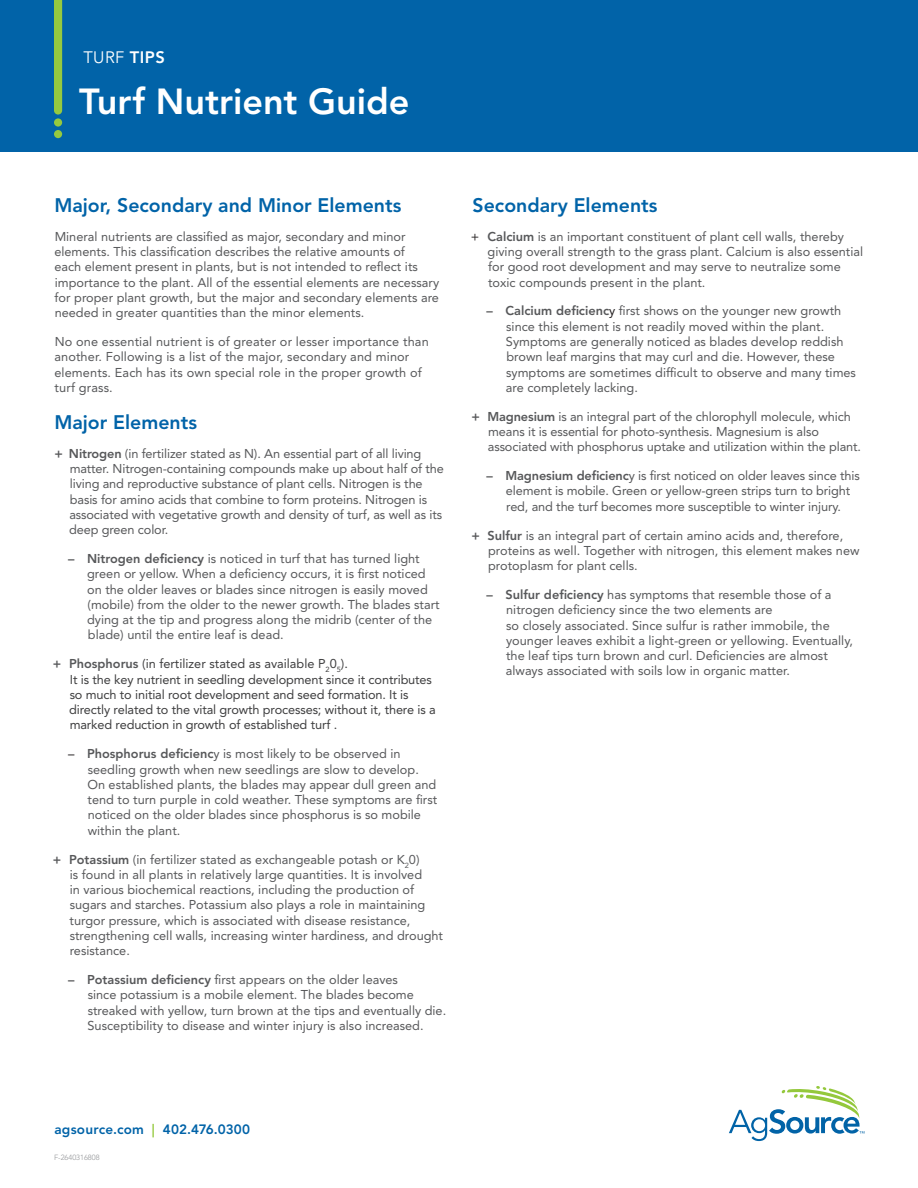
<style>
.page{position:relative;width:918px;height:1188px;background:#fff}
.page>*{position:absolute;margin:0;border:0;box-sizing:border-box;transform-origin:0 0}
.t1{font:800 36px "Avenir LT Std";color:#fff}
.Body_Copy{font:800 19.5px "Avenir LT Std";color:#0163a8}
.bullets{font:800 19.5px "Avenir LT Std";color:#0163a8}
.t2{font:16.5px "Avenir LT Std";color:#fff}
.t3{font:800 13.5px "Avenir LT Std";letter-spacing:.015em;color:#0163a8}
.bullets-2{font:12.75px/15.3px "Avenir LT Std";color:#57585a}
.Body_Copy-2{font:12.75px/15.3px "Avenir LT Std";color:#57585a}
.bullets-3{font:12.75px/15.3px "Avenir LT Std";letter-spacing:-.01em;color:#3e3e3f}
.t4{font:300 7.5px "Avenir LT Std";color:#939598}
.s1{font-weight:800}
.s2{font-weight:800;color:#57585a}
.s3{color:#231f20}
.s4{color:#95c93f}
</style>
<div class="page">
<div style="left:0;top:0;width:918px;height:152px;background:#0163a8"></div>
<div style="left:54px;top:118px;width:8px;height:9px;background:#95c93f;border-radius:50%"></div>
<div style="left:54px;top:130px;width:8px;height:8px;background:#95c93f;border-radius:50%"></div>
<svg style="left:54px;top:0;width:8px;height:115px"></svg>
<svg style="left:729px;top:1086px;width:135px;height:55px"></svg>
<p class="t2" style="left:83px;top:48px;width:83px">TURF <span class="s1">TIPS</span></p>
<h1 class="t1" style="left:79px;top:80px;width:332px">Turf Nutrient Guide</h1>
<p class="Body_Copy" style="left:54px;top:194px;width:349px">Major, Secondary and Minor Elements</p>
<p class="Body_Copy-2" style="left:54px;top:229px;width:386px">Mineral nutrients are classified as major, secondary and minor elements. This classification describes the relative amounts of<br>each element present in plants, but is not intended to reflect its importance to the plant. All of the essential elements are necessary for proper plant growth, but the major and secondary elements are needed in greater quantities than the minor elements.</p>
<p class="Body_Copy-2" style="left:54px;top:334px;width:376px">No one essential nutrient is of greater or lesser importance than another. Following is a list of the major, secondary and minor elements. Each has its own special role in the proper growth of turf grass.</p>
<p class="Body_Copy" style="left:54px;top:411px;width:144px">Major Elements</p>
<p class="bullets-2" style="left:69px;top:446px;width:376px;text-indent:-15px"><span class="s1">+ Nitrogen</span> (in fertilizer stated as N). An essential part of all living matter. Nitrogen-containing compounds make up about half of the living and reproductive substance of plant cells. Nitrogen is the basis for amino acids that combine to form proteins. Nitrogen is associated with vegetative growth and density of turf, as well as its deep green color.</p>
<p class="bullets-2" style="left:87px;top:551px;width:354px;text-indent:-19px"><span class="s1">– Nitrogen deficiency</span> is noticed in turf that has turned light green or yellow. When a deficiency occurs, it is first noticed on the older leaves or blades since nitrogen is easily moved (mobile) from the older to the newer growth. The blades start dying at the tip and progress along the midrib (center of the blade) until the entire leaf is dead.</p>
<p class="bullets-3" style="left:69px;top:656px;width:368px;text-indent:-16px"><span class="s2">+ Phosphorus</span> (in fertilizer stated as available P<sub>2</sub>0<sub>5</sub>).<br>It is the key nutrient in seedling development since it contributes so much to initial root development and seed formation. It is directly related to the vital growth processes; without it, there is a marked reduction in growth of established turf .</p>
<p class="bullets-2" style="left:87px;top:746px;width:351px;text-indent:-19px"><span class="s3">–</span> <span class="s1">Phosphorus deficienc</span>y is most likely to be observed in seedling growth when new seedlings are slow to develop.<br>On established plants, the blades may appear dull green and tend to turn purple in cold weather. These symptoms are first noticed on the older blades since phosphorus is so mobile within the plant.</p>
<p class="bullets-2" style="left:70px;top:852px;width:375px;text-indent:-17px"><span class="s1">+ Potassium</span> (in fertilizer stated as exchangeable potash or K<sub>2</sub>0)<br>is found in all plants in relatively large quantities. It is involved<br>in various biochemical reactions, including the production of sugars and starches. Potassium also plays a role in maintaining turgor pressure, which is associated with disease resistance, strengthening cell walls, increasing winter hardiness, and drought resistance.</p>
<p class="bullets-2" style="left:87px;top:972px;width:360px;text-indent:-19px"><span class="s1">– Potassium deficiency</span> first appears on the older leaves<br>since potassium is a mobile element. The blades become streaked with yellow, turn brown at the tips and eventually die.<br>Susceptibility to disease and winter injury is also increased.</p>
<p class="bullets" style="left:473px;top:194px;width:186px">Secondary Elements</p>
<p class="bullets-2" style="left:488px;top:229px;width:377px;text-indent:-17px"><span class="s3">+</span> <span class="s1">Calcium</span> is an important constituent of plant cell walls, thereby giving overall strength to the grass plant. Calcium is also essential for good root development and may serve to neutralize some toxic compounds present in the plant.</p>
<p class="bullets-2" style="left:506px;top:303px;width:352px;text-indent:-19px"><span class="s1">– Calcium deficienc</span><span class="s3">y</span> first shows on the younger new growth since this element is not readily moved within the plant.<br>Symptoms are generally noticed as blades develop reddish brown leaf margins that may curl and die. However, these symptoms are sometimes difficult to observe and many times are completely lacking.</p>
<p class="bullets-2" style="left:488px;top:409px;width:375px;text-indent:-17px"><span class="s1">+ Magnesium</span> is an integral part of the chlorophyll molecule, which means it is essential for photo-synthesis. Magnesium is also associated with phosphorus uptake and utilization within the plant.</p>
<p class="bullets-2" style="left:506px;top:468px;width:355px;text-indent:-19px"><span class="s1">– Magnesium deficienc</span>y is first noticed on older leaves since this element is mobile. Green or yellow-green strips turn to bright red, and the turf becomes more susceptible to winter injury.</p>
<p class="bullets-2" style="left:488px;top:528px;width:373px;text-indent:-17px"><span class="s1">+ Sulfur</span> is an integral part of certain amino acids and, therefore, proteins as well. Together with nitrogen, this element makes new protoplasm for plant cells.</p>
<p class="bullets-2" style="left:506px;top:587px;width:349px;text-indent:-19px"><span class="s1">– Sulfur deficiency</span> has symptoms that resemble those of a nitrogen deficiency since the two elements are<br>so closely associated. Since sulfur is rather immobile, the younger leaves exhibit a light-green or yellowing. Eventually, the leaf tips turn brown and curl. Deficiencies are almost always associated with soils low in organic matter.</p>
<p class="t3" style="left:54px;top:1121px;width:197px">agsource.com <span class="s4">|</span> 402.476.0300</p>
<p class="t4" style="left:54px;top:1153px;width:47px">F-2640316808</p>
</div>
